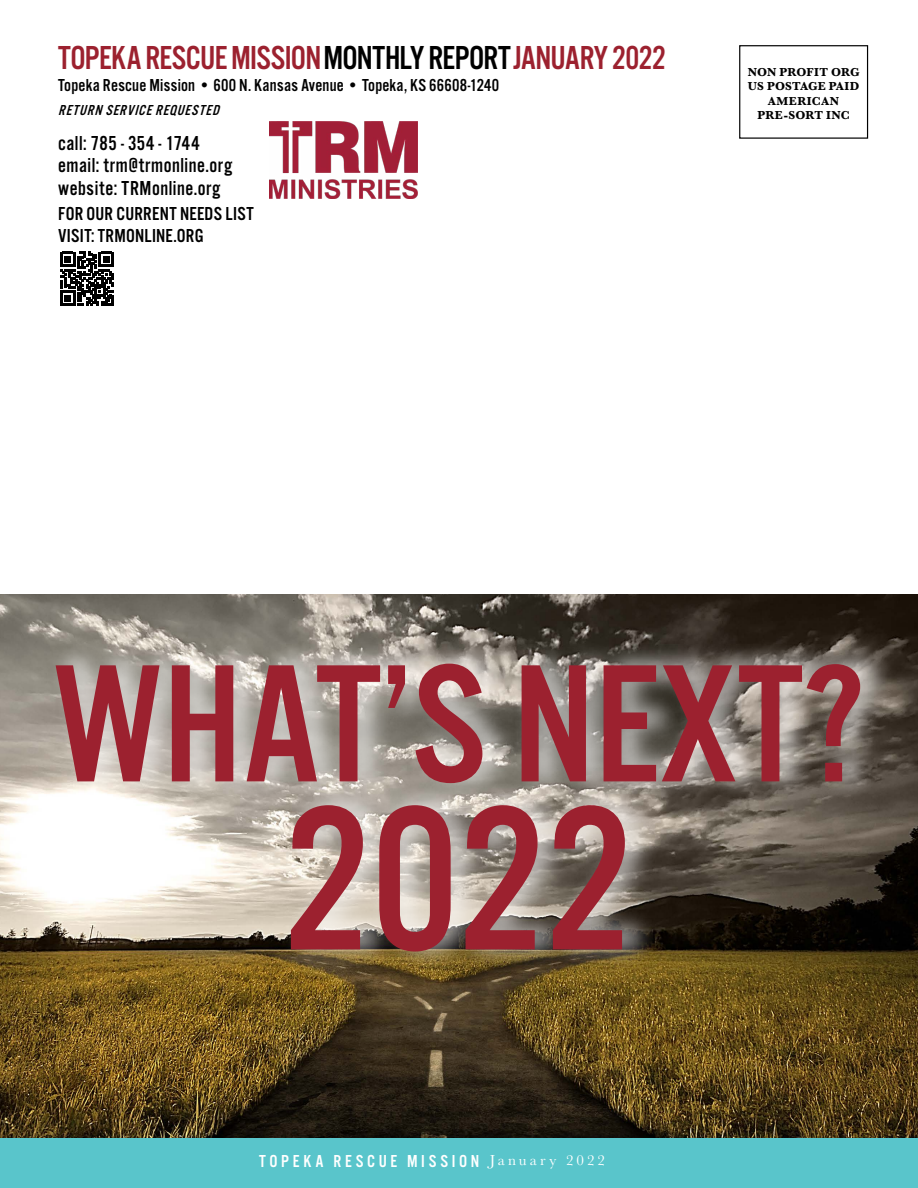
<style>
.page{position:relative;width:918px;height:1188px;background:#fff}
.page>*{position:absolute;margin:0;border:0;box-sizing:border-box;transform-origin:0 0}
.t1{font:213px "Alternate Got No 3 D";color:#9c212f}
.t2{font:174px "Alternate Got No 3 D";color:#9c212f}
.t3{font:34.5px "Alternate Got No 3 D";letter-spacing:-.02em;color:#9c212f}
.t4{font:21px/22.5px "Alternate Got No 3 D";letter-spacing:.025em;color:#000}
.t5{font:19.5px/22.5px "Alternate Got No 3 D";letter-spacing:.015em;color:#000}
.t6{font:18px "Alternate Got No 3 D";letter-spacing:.015em;color:#000}
.t7{font:18px "Alternate Got No 3 D";letter-spacing:.21em;color:#fff}
.t8{font:italic 15px "Alternate Got No 3 D";color:#000}
.t9{font:700 12px/14.4px "Baskerville";letter-spacing:.015em;color:#000;text-align:center}
.s1{color:#000}
.s2{font-family:"Baskerville";font-size:15px}
</style>
<div class="page">
<div style="left:739px;top:45px;width:129px;height:94px;border:1px solid #000"></div>
<img style="left:269px;top:121px;width:149px;height:78px">
<hr style="left:917px;top:1137px;width:1px;height:51px;background:#9c212f">
<div style="left:0;top:1138px;width:918px;height:50px;background:#59c5cb"></div>
<svg style="left:60px;top:252px;width:54px;height:54px"></svg>
<img style="left:0;top:594px;width:918px;height:543px">
<div style="left:48px;top:640px;width:847px;height:331px;background:#fff;opacity:.57"></div>
<h3 class="t3" style="left:58px;top:40px;width:609px">TOPEKA RESCUE MISSION<span class="s1">MONTHLY REPORT</span>JANUARY 2022</h3>
<p class="t6" style="left:58px;top:76px;width:443px">Topeka Rescue Mission • 600 N. Kansas Avenue • Topeka, KS 66608-1240</p>
<p class="t8" style="left:58px;top:102px;width:166px">RETURN SERVICE REQUESTED</p>
<p class="t4" style="left:58px;top:132px;width:176px">call: 785 - 354 - 1744 email: trm@trmonline.org website: TRMonline.org</p>
<p class="t5" style="left:58px;top:202px;width:197px">FOR OUR CURRENT NEEDS LIST<br>VISIT: TRMONLINE.ORG</p>
<p class="t9" style="left:748px;top:65px;width:113px">NON PROFIT ORG<br>US POSTAGE PAID<br>AMERICAN<br>PRE-SORT INC</p>
<h2 class="t2" style="left:52px;top:634px;width:814px">WHAT’S NEXT?</h2>
<h1 class="t1" style="left:284px;top:769px;width:351px">2022</h1>
<p class="t7" style="left:259px;top:1151px;width:348px">TOPEKA RESCUE MISSION <span class="s2">January 2022</span></p>
</div>
